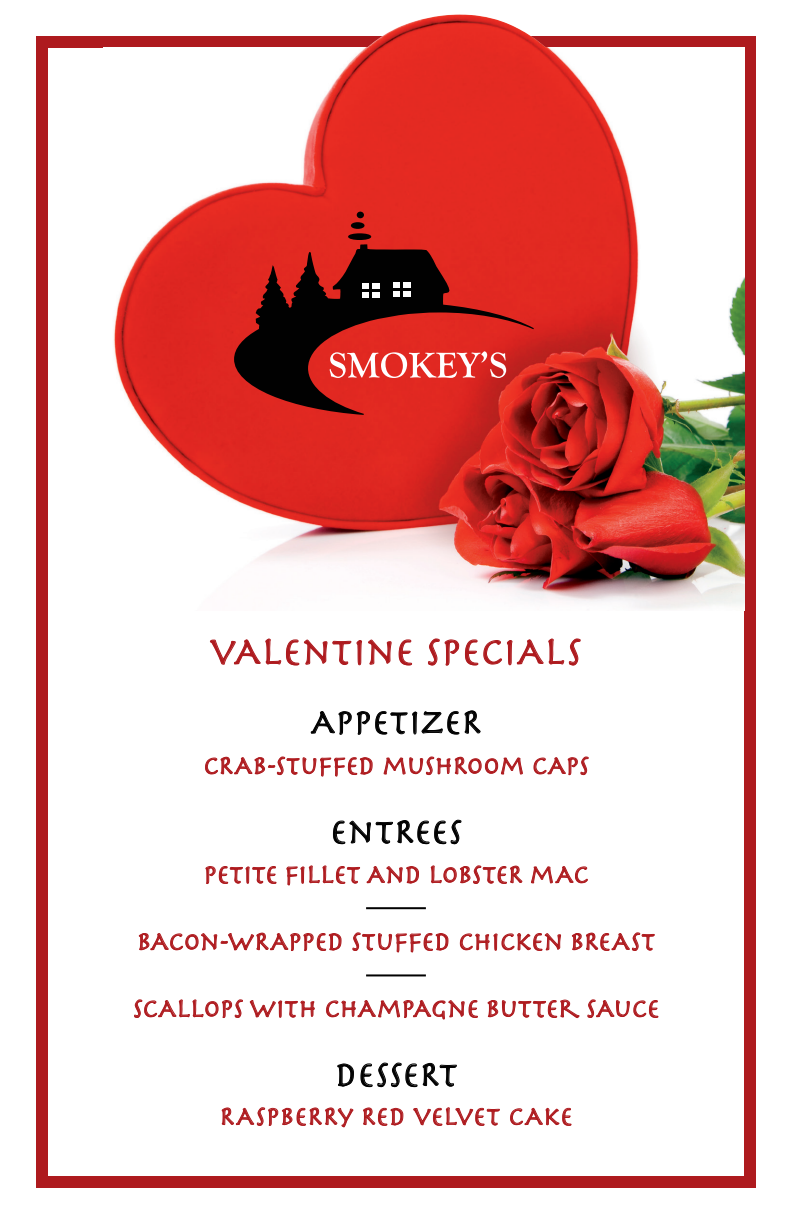
<style>
.page{position:relative;width:792px;height:1224px;background:#fff}
.page>*{position:absolute;margin:0;border:0;box-sizing:border-box;transform-origin:0 0}
.t1{font:40px "Herculanum";letter-spacing:.005em;color:#ae1a1e}
.t2{font:36px "Herculanum";color:#010101}
.t3{font:27px "Herculanum";letter-spacing:-.015em;color:#ae1a1e}
</style>
<div class="page">
<div style="left:36px;top:36px;width:720px;height:1152px;border:12px solid #ae1a1e"></div>
<img style="left:104px;top:48px;width:640px;height:562px">
<div style="left:348px;top:233px;width:23px;height:7px;background:#010101;border-radius:50%"></div>
<div style="left:351px;top:222px;width:14px;height:7px;background:#010101;border-radius:50%"></div>
<div style="left:357px;top:212px;width:7px;height:6px;background:#010101;border-radius:50%"></div>
<svg style="left:234px;top:244px;width:300px;height:171px;background:#9b221e"></svg>
<svg style="left:362px;top:283px;width:6px;height:14px"></svg>
<div style="left:372px;top:292px;width:8px;height:5px;background:#fff"></div>
<div style="left:372px;top:283px;width:8px;height:5px;background:#fff"></div>
<svg style="left:393px;top:283px;width:7px;height:14px"></svg>
<div style="left:403px;top:292px;width:8px;height:5px;background:#fff"></div>
<div style="left:403px;top:283px;width:8px;height:5px;background:#fff"></div>
<img style="left:345px;top:14px;width:220px;height:65px">
<svg style="left:210px;top:638px;width:152px;height:28px"></svg>
<svg style="left:368px;top:639px;width:24px;height:26px"></svg>
<svg style="left:398px;top:639px;width:14px;height:27px"></svg>
<svg style="left:428px;top:638px;width:153px;height:28px"></svg>
<svg style="left:311px;top:710px;width:170px;height:25px"></svg>
<svg style="left:134px;top:756px;width:525px;height:264px"></svg>
<svg style="left:337px;top:1063px;width:17px;height:24px"></svg>
<svg style="left:360px;top:1062px;width:97px;height:25px"></svg>
<svg style="left:221px;top:1107px;width:133px;height:21px"></svg>
<svg style="left:363px;top:1107px;width:41px;height:19px"></svg>
<svg style="left:413px;top:1107px;width:87px;height:19px"></svg>
<svg style="left:510px;top:1107px;width:62px;height:19px"></svg>
<hr style="left:366px;top:907px;width:60px;height:2px;background:#010101">
<hr style="left:366px;top:974px;width:60px;height:2px;background:#010101">
<h1 class="t1" style="left:210px;top:626px;width:373px">VALENTINE SPECIALS</h1>
<h2 class="t2" style="left:311px;top:699px;width:172px">APPETIZER</h2>
<p class="t3" style="left:203px;top:748px;width:388px">CRAB-STUFFED MUSHROOM CAPS</p>
<h2 class="t2" style="left:330px;top:809px;width:134px">ENTREES</h2>
<p class="t3" style="left:203px;top:857px;width:387px">PETITE FILLET AND LOBSTER MAC</p>
<p class="t3" style="left:137px;top:924px;width:520px">BACON-WRAPPED STUFFED CHICKEN BREAST</p>
<p class="t3" style="left:132px;top:991px;width:529px">SCALLOPS WITH CHAMPAGNE BUTTER SAUCE</p>
<h2 class="t2" style="left:334px;top:1052px;width:125px">DESSERT</h2>
<p class="t3" style="left:219px;top:1099px;width:355px">RASPBERRY RED VELVET CAKE</p>
</div>
